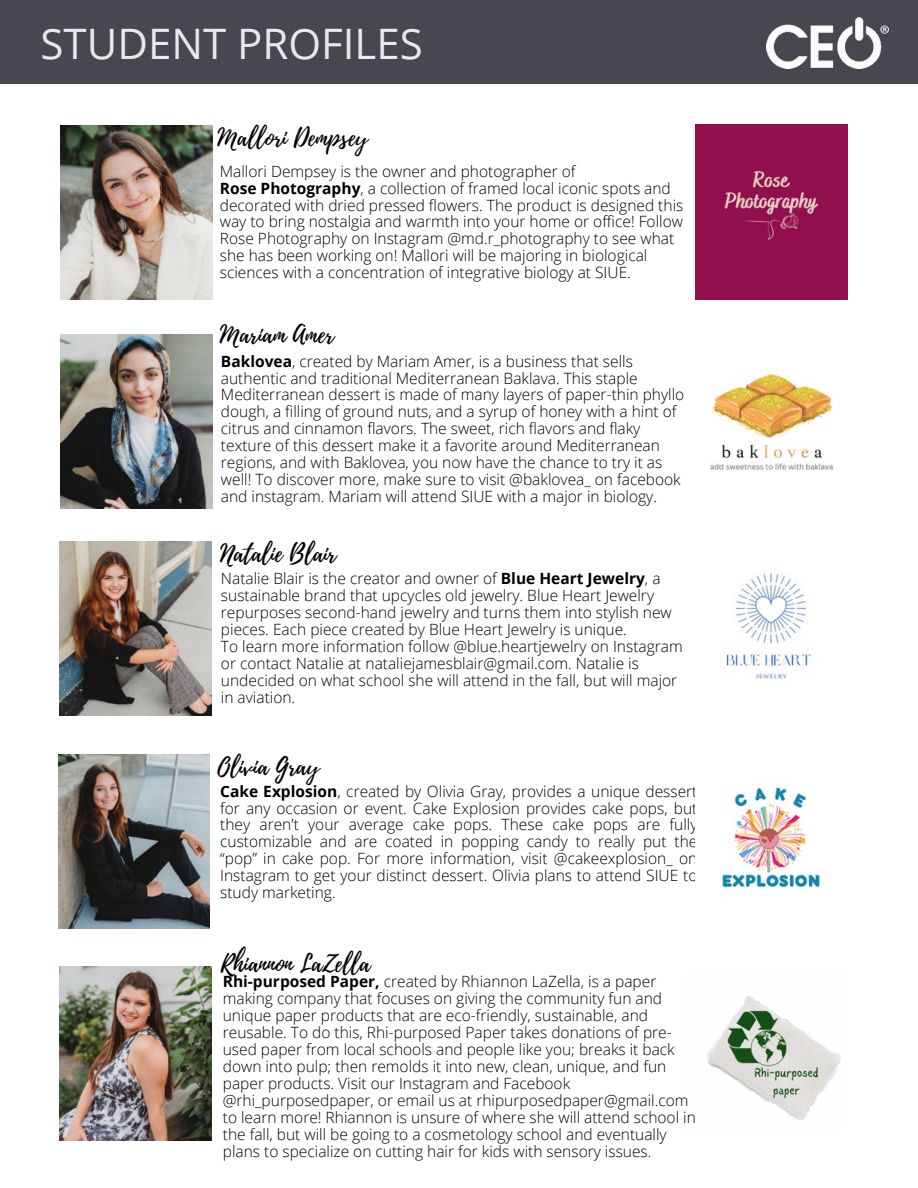
<style>
.page{position:relative;width:918px;height:1188px;background:#fff}
.page>*{position:absolute;margin:0;border:0;box-sizing:border-box;transform-origin:0 0}
.t1{font:42px "Open Sans";color:#e9e9e9}
.t2{font:24px "Playlist Script";color:#000}
.t3{font:300 15.45px/17px "Open Sans";color:#000}
.s1{font-weight:700}
</style>
<div class="page">
<img style="left:60px;top:125px;width:152px;height:175px">
<img style="left:60px;top:335px;width:152px;height:174px">
<img style="left:60px;top:541px;width:151px;height:175px">
<img style="left:58px;top:754px;width:152px;height:175px">
<img style="left:60px;top:967px;width:151px;height:174px">
<img style="left:695px;top:125px;width:152px;height:174px">
<img style="left:710px;top:373px;width:124px;height:97px">
<img style="left:726px;top:573px;width:85px;height:108px">
<img style="left:721px;top:786px;width:100px;height:102px">
<img style="left:707px;top:996px;width:134px;height:124px">
<div style="left:0;top:0;width:918px;height:84px;background:#494650"></div>
<img style="left:767px;top:17px;width:121px;height:51px">
<h1 class="t1" style="left:41px;top:14px;width:384px">STUDENT PROFILES</h1>
<h2 class="t2" style="left:218px;top:121px;width:152px">Mallori Dempsey</h2>
<p class="t3" style="left:220px;top:162px;width:465px">Mallori Dempsey is the owner and photographer of<br><span class="s1">Rose Photography</span>, a collection of framed local iconic spots and decorated with dried pressed flowers. The product is designed this way to bring nostalgia and warmth into your home or office! Follow Rose Photography on Instagram @md.r_photography to see what she has been working on! Mallori will be majoring in biological sciences with a concentration of integrative biology at SIUE.</p>
<h2 class="t2" style="left:220px;top:317px;width:115px">Mariam Amer</h2>
<p class="t3" style="left:221px;top:352px;width:465px"><span class="s1">Baklovea</span>, created by Mariam Amer, is a business that sells authentic and traditional Mediterranean Baklava. This staple Mediterranean dessert is made of many layers of paper-thin phyllo dough, a filling of ground nuts, and a syrup of honey with a hint of citrus and cinnamon flavors. The sweet, rich flavors and flaky texture of this dessert make it a favorite around Mediterranean regions, and with Baklovea, you now have the chance to try it as well! To discover more, make sure to visit @baklovea_ on facebook and instagram. Mariam will attend SIUE with a major in biology.</p>
<h2 class="t2" style="left:220px;top:537px;width:118px">Natalie Blair</h2>
<p class="t3" style="left:221px;top:570px;width:463px">Natalie Blair is the creator and owner of <span class="s1">Blue Heart Jewelry</span>, a sustainable brand that upcycles old jewelry. Blue Heart Jewelry repurposes second-hand jewelry and turns them into stylish new pieces. Each piece created by Blue Heart Jewelry is unique.<br>To learn more information follow @blue.heartjewelry on Instagram or contact Natalie at nataliejamesblair@gmail.com. Natalie is undecided on what school she will attend in the fall, but will major in aviation.</p>
<h2 class="t2" style="left:218px;top:749px;width:103px">Olivia Gray</h2>
<p class="t3" style="left:220px;top:782px;width:479px;text-align:justify"><span class="s1">Cake Explosion</span>, created by Olivia Gray, provides a unique dessert for any occasion or event. Cake Explosion provides cake pops, but they aren’t your average cake pops. These cake pops are fully customizable and are coated in popping candy to really put the “pop” in cake pop. For more information, visit @cakeexplosion_ on Instagram to get your distinct dessert. Olivia plans to attend SIUE to study marketing.</p>
<h2 class="t2" style="left:221px;top:947px;width:151px">Rhiannon LaZella</h2>
<p class="t3" style="left:223px;top:973px;width:475px"><span class="s1">Rhi-purposed Paper,</span> created by Rhiannon LaZella, is a paper making company that focuses on giving the community fun and unique paper products that are eco-friendly, sustainable, and reusable. To do this, Rhi-purposed Paper takes donations of pre&shy;used paper from local schools and people like you; breaks it back down into pulp; then remolds it into new, clean, unique, and fun paper products. Visit our Instagram and Facebook @rhi_purposedpaper, or email us at rhipurposedpaper@gmail.com to learn more! Rhiannon is unsure of where she will attend school in the fall, but will be going to a cosmetology school and eventually plans to specialize on cutting hair for kids with sensory issues.</p>
</div>
